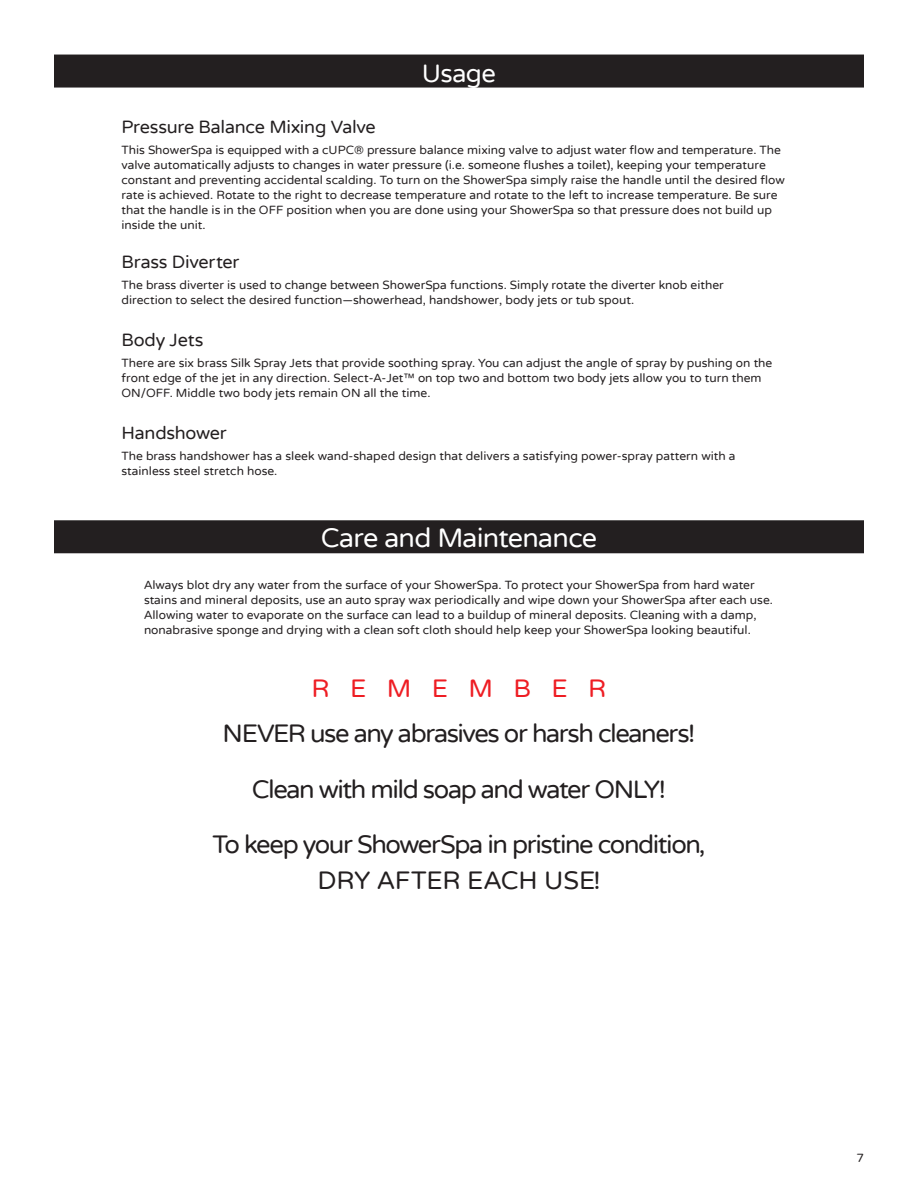
<style>
.page{position:relative;width:918px;height:1188px;background:#fff}
.page>*{position:absolute;margin:0;border:0;box-sizing:border-box;transform-origin:0 0}
.Header_Bar{font:27px "Varela Round";letter-spacing:-.025em;color:#fff}
.Sub_Head_Italic{font:25.5px/36px "Varela Round";letter-spacing:-.055em;color:#231f20;text-align:center}
.t1{font:25.5px "Varela Round";letter-spacing:.8em;color:#ee1d23}
.Header_Bar-2{font:25.5px "Varela Round";letter-spacing:-.025em;color:#fff}
.Sub_Head{font:18px "Varela Round";letter-spacing:-.015em;color:#231f20}
.Steps{font:12px/15px "Varela Round";color:#231f20}
</style>
<div class="page">
<div style="left:54px;top:55px;width:810px;height:33px;background:#231f20"></div>
<div style="left:54px;top:520px;width:810px;height:33px;background:#231f20"></div>
<p class="Header_Bar-2" style="left:422px;top:58px;width:76px">Usage</p>
<p class="Sub_Head" style="left:122px;top:116px;width:256px">Pressure Balance Mixing Valve</p>
<p class="Steps" style="left:122px;top:142px;width:665px">This ShowerSpa is equipped with a cUPC® pressure balance mixing valve to adjust water flow and temperature. The valve automatically adjusts to changes in water pressure (i.e. someone flushes a toilet), keeping your temperature constant and preventing accidental scalding. To turn on the ShowerSpa simply raise the handle until the desired flow rate is achieved. Rotate to the right to decrease temperature and rotate to the left to increase temperature. Be sure that the handle is in the OFF position when you are done using your ShowerSpa so that pressure does not build up inside the unit.</p>
<p class="Sub_Head" style="left:122px;top:252px;width:119px">Brass Diverter</p>
<p class="Steps" style="left:122px;top:278px;width:604px">The brass diverter is used to change between ShowerSpa functions. Simply rotate the diverter knob either direction to select the desired function—showerhead, handshower, body jets or tub spout.</p>
<p class="Sub_Head" style="left:122px;top:330px;width:83px">Body Jets</p>
<p class="Steps" style="left:122px;top:356px;width:652px">There are six brass Silk Spray Jets that provide soothing spray. You can adjust the angle of spray by pushing on the front edge of the jet in any direction. Select-A-Jet™ on top two and bottom two body jets allow you to turn them<br>ON/OFF. Middle two body jets remain ON all the time.</p>
<p class="Sub_Head" style="left:122px;top:423px;width:107px">Handshower</p>
<p class="Steps" style="left:122px;top:449px;width:616px">The brass handshower has a sleek wand-shaped design that delivers a satisfying power-spray pattern with a stainless steel stretch hose.</p>
<p class="Header_Bar" style="left:321px;top:523px;width:278px">Care and Maintenance</p>
<p class="Steps" style="left:144px;top:578px;width:631px">Always blot dry any water from the surface of your ShowerSpa. To protect your ShowerSpa from hard water stains and mineral deposits, use an auto spray wax periodically and wipe down your ShowerSpa after each use.<br>Allowing water to evaporate on the surface can lead to a buildup of mineral deposits. Cleaning with a damp, nonabrasive sponge and drying with a clean soft cloth should help keep your ShowerSpa looking beautiful.</p>
<p class="t1" style="left:312px;top:674px;width:296px">REMEMBER</p>
<p class="Sub_Head_Italic" style="left:223px;top:716px;width:474px">NEVER use any abrasives or harsh cleaners!</p>
<p class="Sub_Head_Italic" style="left:252px;top:772px;width:416px">Clean with mild soap and water ONLY!</p>
<p class="Sub_Head_Italic" style="left:213px;top:827px;width:494px">To keep your ShowerSpa in pristine condition,<br>DRY AFTER EACH USE!</p>
<p class="Steps" style="left:856px;top:1150px;width:9px">7</p>
</div>
